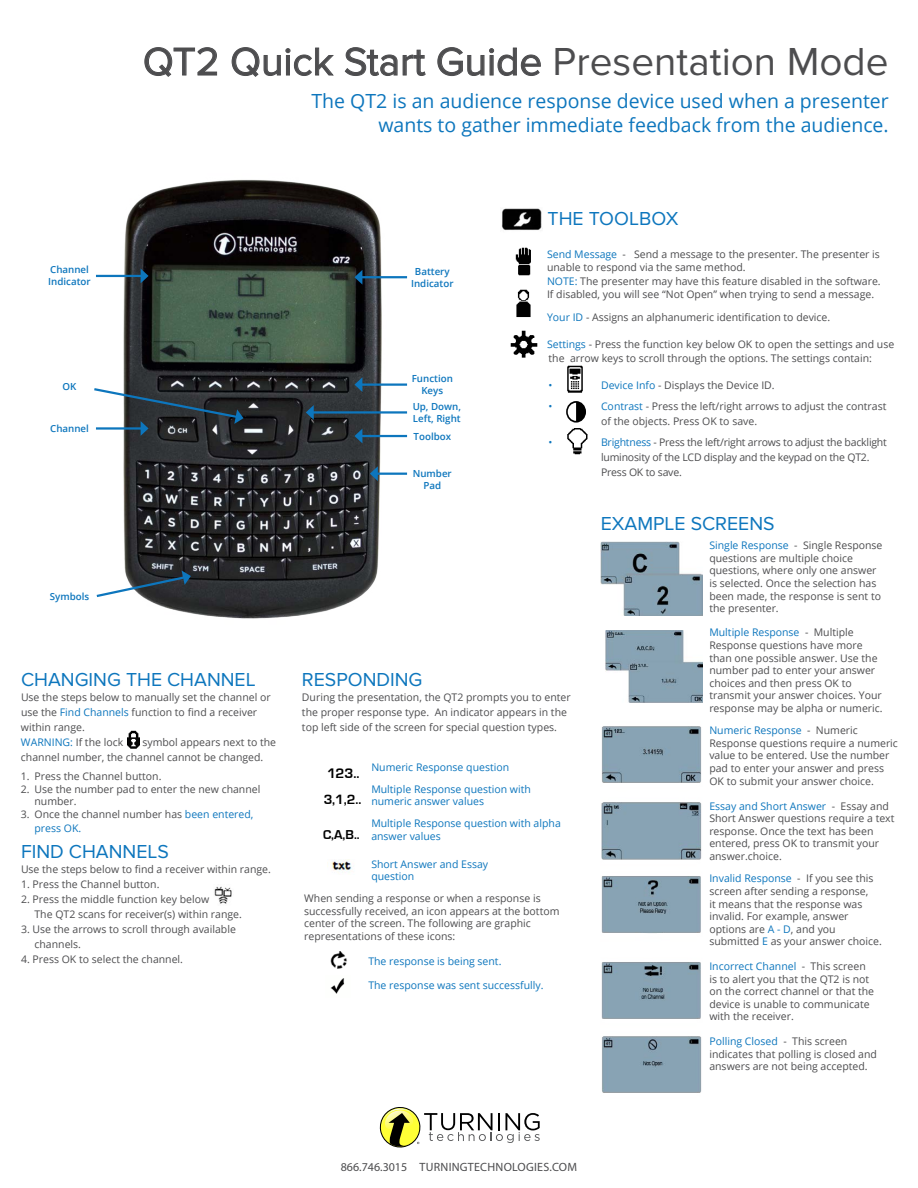
<style>
.page{position:relative;width:918px;height:1188px;background:#fff}
.page>*{position:absolute;margin:0;border:0;box-sizing:border-box;transform-origin:0 0}
.t1{font:40.5px "Proxima Nova";color:#4d4d4f}
.t2{font:19.5px/23.4px "Open Sans";color:#0d76bd;text-align:right}
.t3{font:19.5px "Proxima Nova";color:#0d76bd}
.t4{font:700 14.25px "Eurostile";color:#000}
.t5{font:700 13.95px "Eurostile";color:#000}
.t6{font:700 13.35px "Eurostile";color:#000}
.t7{font:12px "Myriad Pro";letter-spacing:.02em;color:#4d4d4f}
.t8{font:10.5px/12.6px "Open Sans";color:#4d4d4f}
.t9{font:10.5px/22px "Open Sans";color:#0d76bd}
.t10{font:10.5px/15px "Open Sans";letter-spacing:-.02em;color:#4d4d4f}
.t11{font:600 9.75px/11.7px "Open Sans";color:#0d76bd;text-align:center}
.s1{color:#0d76bd}
</style>
<div class="page">
<img style="left:331px;top:860px;width:21px;height:11px">
<img style="left:601px;top:726px;width:100px;height:57px">
<img style="left:606px;top:631px;width:96px;height:71px">
<img style="left:601px;top:802px;width:101px;height:131px">
<img style="left:601px;top:962px;width:101px;height:131px">
<svg style="left:145px;top:47px;width:72px;height:30px"></svg>
<svg style="left:232px;top:47px;width:101px;height:30px"></svg>
<svg style="left:345px;top:47px;width:52px;height:29px"></svg>
<svg style="left:403px;top:50px;width:22px;height:26px"></svg>
<svg style="left:438px;top:47px;width:103px;height:29px"></svg>
<img style="left:330px;top:951px;width:17px;height:18px">
<img style="left:330px;top:978px;width:15px;height:16px">
<img style="left:601px;top:541px;width:101px;height:74px">
<img style="left:214px;top:886px;width:18px;height:18px">
<img style="left:127px;top:731px;width:12px;height:18px">
<img style="left:96px;top:180px;width:312px;height:439px">
<hr style="left:96px;top:275px;width:46px;height:2px;background:#0d76bd">
<svg style="left:141px;top:269px;width:8px;height:14px"></svg>
<hr style="left:361px;top:276px;width:46px;height:2px;background:#0d76bd">
<svg style="left:354px;top:270px;width:8px;height:15px"></svg>
<hr style="left:361px;top:383px;width:46px;height:3px;background:#0d76bd">
<svg style="left:354px;top:377px;width:8px;height:15px"></svg>
<hr style="left:361px;top:435px;width:46px;height:2px;background:#0d76bd">
<svg style="left:354px;top:429px;width:8px;height:14px"></svg>
<hr style="left:376px;top:473px;width:31px;height:2px;background:#0d76bd">
<svg style="left:370px;top:466px;width:8px;height:15px"></svg>
<hr style="left:312px;top:411px;width:95px;height:3px;background:#0d76bd">
<svg style="left:306px;top:405px;width:8px;height:15px"></svg>
<svg style="left:96px;top:570px;width:95px;height:29px"></svg>
<svg style="left:94px;top:387px;width:150px;height:49px"></svg>
<img style="left:501px;top:208px;width:42px;height:22px">
<img style="left:515px;top:247px;width:16px;height:29px">
<img style="left:516px;top:289px;width:15px;height:29px">
<img style="left:510px;top:330px;width:28px;height:28px">
<img style="left:567px;top:365px;width:16px;height:28px">
<svg style="left:566px;top:401px;width:20px;height:22px"></svg>
<img style="left:567px;top:429px;width:21px;height:26px">
<svg style="left:379px;top:1107px;width:161px;height:41px"></svg>
<h1 class="t1" style="left:143px;top:38px;width:747px">QT2 Quick Start Guide Presentation Mode</h1>
<h2 class="t2" style="left:312px;top:89px;width:579px">The QT2 is an audience response device used when a presenter wants to gather immediate feedback from the audience.</h2>
<p class="t11" style="left:48px;top:264px;width:44px;text-align:left">Channel<br>Indicator</p>
<p class="t11" style="left:411px;top:265px;width:44px">Battery<br>Indicator</p>
<p class="t11" style="left:63px;top:380px;width:15px">OK</p>
<p class="t11" style="left:50px;top:422px;width:40px">Channel</p>
<p class="t11" style="left:50px;top:590px;width:41px">Symbols</p>
<p class="t11" style="left:412px;top:373px;width:43px">Function<br>Keys</p>
<p class="t11" style="left:414px;top:430px;width:39px">Toolbox</p>
<p class="t11" style="left:413px;top:468px;width:41px">Number<br>Pad</p>
<p class="t11" style="left:413px;top:400px;width:50px;text-align:left">Up, Down,<br>Left, Right</p>
<h2 class="t3" style="left:548px;top:207px;width:132px">THE TOOLBOX</h2>
<p class="t8" style="left:547px;top:247px;width:335px;line-height:13.5px"><span class="s1">Send Message</span> - Send a message to the presenter. The presenter is unable to respond via the same method.<br><span class="s1">NOTE:</span> The presenter may have this feature disabled in the software.<br>If disabled, you will see “Not Open” when trying to send a message.</p>
<p class="t8" style="left:547px;top:311px;width:285px"><span class="s1">Your ID</span> - Assigns an alphanumeric identification to device.</p>
<p class="t8" style="left:547px;top:337px;width:349px;line-height:13.5px"><span class="s1">Settings</span> - Press the function key below OK to open the settings and use the arrow keys to scroll through the options. The settings contain:</p>
<p class="t9" style="left:549px;top:374px;width:5px">•</p>
<p class="t8" style="left:601px;top:379px;width:175px"><span class="s1">Device Info</span> - Displays the Device ID.</p>
<p class="t9" style="left:549px;top:395px;width:5px">•</p>
<p class="t8" style="left:601px;top:398px;width:287px;line-height:15px"><span class="s1">Contrast</span> - Press the left/right arrows to adjust the contrast of the objects. Press OK to save.</p>
<p class="t9" style="left:549px;top:431px;width:5px">•</p>
<p class="t10" style="left:601px;top:434px;width:287px"><span class="s1">Brightness</span> - Press the left/right arrows to adjust the backlight luminosity of the LCD display and the keypad on the QT2.<br>Press OK to save.</p>
<h2 class="t3" style="left:601px;top:512px;width:175px">EXAMPLE SCREENS</h2>
<p class="t8" style="left:709px;top:539px;width:175px"><span class="s1">Single Response</span> - Single Response questions are multiple choice questions, where only one answer is selected. Once the selection has been made, the response is sent to the presenter.</p>
<h2 class="t3" style="left:21px;top:669px;width:236px">CHANGING THE CHANNEL</h2>
<p class="t8" style="left:21px;top:690px;width:251px;line-height:15px">Use the steps below to manually set the channel or use the <span class="s1">Find Channels</span> function to find a receiver within range.<br><span class="s1">WARNING:</span> If the lock</p>
<p class="t8" style="left:21px;top:735px;width:257px;line-height:15px;text-indent:121px">symbol appears next to the channel number, the channel cannot be changed.</p>
<p class="t8" style="left:21px;top:770px;width:142px">1. Press the Channel button.</p>
<p class="t8" style="left:35px;top:782px;width:227px;text-indent:-14px">2. Use the number pad to enter the new channel number.</p>
<p class="t8" style="left:35px;top:807px;width:220px;line-height:14.1px;text-indent:-14px">3. Once the channel number has <span class="s1">been entered, press OK.</span></p>
<h2 class="t3" style="left:21px;top:840px;width:149px">FIND CHANNELS</h2>
<p class="t8" style="left:21px;top:862px;width:251px">Use the steps below to find a receiver within range.</p>
<p class="t8" style="left:21px;top:877px;width:140px">1. Press the Channel button.</p>
<p class="t8" style="left:35px;top:891px;width:209px;line-height:15px;text-indent:-14px">2. Press the middle function key below<br>The QT2 scans for receiver(s) within range.</p>
<p class="t8" style="left:35px;top:921px;width:203px;line-height:15px;text-indent:-14px">3. Use the arrows to scroll through available channels.</p>
<p class="t8" style="left:21px;top:952px;width:164px">4. Press OK to select the channel.</p>
<h2 class="t3" style="left:302px;top:669px;width:122px">RESPONDING</h2>
<p class="t8" style="left:302px;top:690px;width:270px;line-height:15px">During the presentation, the QT2 prompts you to enter the proper response type. An indicator appears in the top left side of the screen for special question types.</p>
<h3 class="t4" style="left:327px;top:765px;width:34px">123..</h3>
<h3 class="t5" style="left:324px;top:792px;width:39px">3,1,2..</h3>
<p class="t6" style="left:323px;top:828px;width:38px">C,A,B..</p>
<p class="t9" style="left:371px;top:756px;width:161px">Numeric Response question<br>Multiple Response question with</p>
<p class="t9" style="left:371px;top:790px;width:191px">numeric answer values<br>Multiple Response question with alpha</p>
<p class="t9" style="left:371px;top:825px;width:71px">answer values</p>
<p class="t9" style="left:371px;top:857px;width:118px;line-height:12.6px">Short Answer and Essay question</p>
<p class="t8" style="left:304px;top:892px;width:257px">When sending a response or when a response is successfully received, an icon appears at the bottom center of the screen. The following are graphic representations of these icons:</p>
<p class="t9" style="left:368px;top:950px;width:135px">The response is being sent.</p>
<p class="t9" style="left:368px;top:974px;width:177px">The response was sent successfully.</p>
<p class="t7" style="left:341px;top:1159px;width:238px">866.746.3015 TURNINGTECHNOLOGIES.COM</p>
<p class="t8" style="left:709px;top:626px;width:175px"><span class="s1">Multiple Response</span> - Multiple<br>Response questions have more than one possible answer. Use the number pad to enter your answer choices and then press OK to transmit your answer choices. Your response may be alpha or numeric.</p>
<p class="t8" style="left:709px;top:724px;width:190px"><span class="s1">Numeric Response</span> - Numeric<br>Response questions require a numeric value to be entered. Use the number pad to enter your answer and press<br>OK to submit your answer choice.</p>
<p class="t8" style="left:709px;top:799px;width:187px"><span class="s1">Essay and Short Answer</span> - Essay and<br>Short Answer questions require a text response. Once the text has been entered, press OK to transmit your answer.choice.</p>
<p class="t8" style="left:709px;top:872px;width:174px"><span class="s1">Invalid Response</span> - If you see this screen after sending a response,<br>it means that the response was invalid. For example, answer options are <span class="s1">A - D</span>, and you submitted <span class="s1">E</span> as your answer choice.</p>
<p class="t8" style="left:709px;top:960px;width:166px"><span class="s1">Incorrect Channel</span> - This screen is to alert you that the QT2 is not on the correct channel or that the device is unable to communicate with the receiver.</p>
<p class="t8" style="left:709px;top:1035px;width:169px"><span class="s1">Polling Closed</span> - This screen indicates that polling is closed and answers are not being accepted.</p>
</div>
